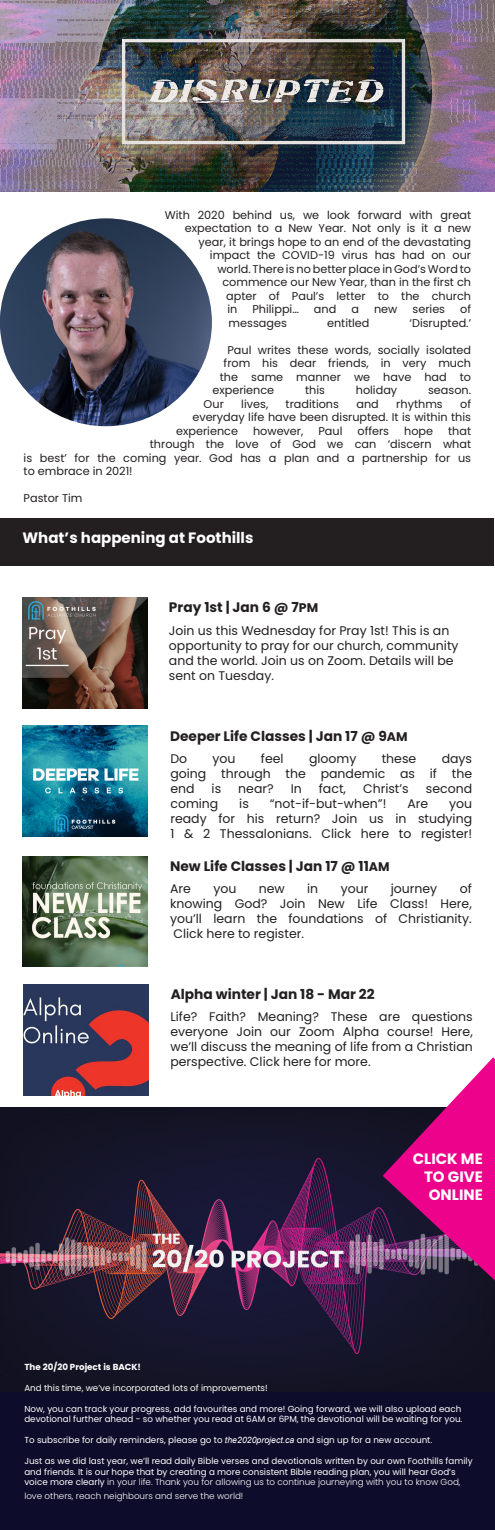
<style>
.page{position:relative;width:495px;height:1530px;background:#fff}
.page>*{position:absolute;margin:0;border:0;box-sizing:border-box;transform-origin:0 0}
.t1{font:700 15px/18px "Poppins";color:#fff;text-align:right}
.t2{font:700 13.75px "Poppins";color:#231f20}
.t3{font:12.5px/15px "Poppins";color:#231f20}
.t4{font:11.25px/13.5px "Poppins";color:#231f20;text-align:right}
.t5{font:8.75px/10.5px "Poppins";color:#fff}
.t6{font:300 8.75px "Poppins";color:#fff}
.t7{font:700 8.75px "Poppins";color:#fff}
.s1{font-size:12.5px}
.s2{font-family:"Arial";font-style:italic}
.s3{font-weight:300}
</style>
<div class="page">
<img style="left:0;top:0;width:495px;height:192px">
<img style="left:0;top:1108px;width:495px;height:284px">
<div style="left:0;top:1392px;width:495px;height:138px;background:#0d0d2b"></div>
<img style="left:0;top:218px;width:212px;height:208px">
<div style="left:1px;top:519px;width:493px;height:47px;background:#231f20"></div>
<img style="left:24px;top:985px;width:125px;height:110px">
<img style="left:23px;top:726px;width:125px;height:111px">
<img style="left:22px;top:856px;width:126px;height:111px">
<img style="left:22px;top:598px;width:126px;height:110px">
<svg style="left:383px;top:1057px;width:112px;height:224px"></svg>
<p class="t4" style="left:165px;top:208px;width:308px">With 2020 behind us, we look forward with great</p>
<p class="t4" style="left:185px;top:222px;width:288px">expectation to a New Year. Not only is it a new year, it brings hope to an end of the devastating</p>
<p class="t4" style="left:210px;top:249px;width:263px">impact the COVID-19 virus has had on our world. There is no better place in God’s Word to commence our New Year, than in the first ch</p>
<p class="t4" style="left:226px;top:289px;width:247px;text-align:left">apter of Paul’s letter to the church in</p>
<p class="t4" style="left:252px;top:303px;width:48px">Philippi…</p>
<p class="t4" style="left:314px;top:303px;width:24px">and</p>
<p class="t4" style="left:351px;top:303px;width:9px">a</p>
<p class="t4" style="left:374px;top:303px;width:25px">new</p>
<p class="t4" style="left:413px;top:303px;width:34px">series</p>
<p class="t4" style="left:460px;top:303px;width:12px">of</p>
<p class="t4" style="left:229px;top:316px;width:60px">messages</p>
<p class="t4" style="left:327px;top:316px;width:44px">entitled</p>
<p class="t4" style="left:410px;top:316px;width:63px">‘Disrupted.’</p>
<p class="t4" style="left:227px;top:343px;width:245px">Paul writes these words, socially isolated</p>
<p class="t4" style="left:220px;top:357px;width:253px;text-align:center">from his dear friends, in very much the same manner we have had to</p>
<p class="t4" style="left:212px;top:384px;width:63px">experience</p>
<p class="t4" style="left:305px;top:384px;width:21px">this</p>
<p class="t4" style="left:356px;top:384px;width:43px">holiday</p>
<p class="t4" style="left:428px;top:384px;width:45px">season.</p>
<p class="t4" style="left:204px;top:397px;width:22px">Our</p>
<p class="t4" style="left:241px;top:397px;width:28px">lives,</p>
<p class="t4" style="left:286px;top:397px;width:55px">traditions</p>
<p class="t4" style="left:356px;top:397px;width:24px">and</p>
<p class="t4" style="left:396px;top:397px;width:48px">rhythms</p>
<p class="t4" style="left:460px;top:397px;width:12px">of</p>
<p class="t4" style="left:192px;top:411px;width:280px">everyday life have been disrupted. It is within this</p>
<p class="t4" style="left:176px;top:424px;width:63px">experience</p>
<p class="t4" style="left:253px;top:424px;width:52px">however,</p>
<p class="t4" style="left:318px;top:424px;width:26px">Paul</p>
<p class="t4" style="left:357px;top:424px;width:33px">offers</p>
<p class="t4" style="left:404px;top:424px;width:30px">hope</p>
<p class="t4" style="left:24px;top:424px;width:449px">that<br>through the love of God we can ‘discern what<br>is best’ for the coming year. God has a plan and a partnership for us</p>
<p class="t4" style="left:24px;top:465px;width:111px">to embrace in 2021!</p>
<p class="t4" style="left:24px;top:492px;width:60px">Pastor Tim</p>
<p class="t1" style="left:22px;top:529px;width:232px">What’s happening at Foothills</p>
<p class="t2" style="left:169px;top:599px;width:151px">Pray 1st | Jan 6 @ 7<span class="s1">PM</span></p>
<p class="t3" style="left:169px;top:623px;width:291px">Join us this Wednesday for Pray 1st! This is an opportunity to pray for our church, community and the world. Join us on Zoom. Details will be sent on Tuesday.</p>
<p class="t2" style="left:170px;top:728px;width:239px">Deeper Life Classes | Jan 17 @ 9<span class="s1">AM</span></p>
<p class="t3" style="left:170px;top:751px;width:18px">Do</p>
<p class="t3" style="left:213px;top:751px;width:25px">you</p>
<p class="t3" style="left:261px;top:751px;width:24px">feel</p>
<p class="t3" style="left:309px;top:751px;width:49px">gloomy</p>
<p class="t3" style="left:382px;top:751px;width:36px">these</p>
<p class="t3" style="left:442px;top:751px;width:32px">days</p>
<p class="t3" style="left:170px;top:766px;width:303px">going through the pandemic as if the end</p>
<p class="t3" style="left:212px;top:781px;width:11px">is</p>
<p class="t3" style="left:238px;top:781px;width:37px">near?</p>
<p class="t3" style="left:291px;top:781px;width:13px">In</p>
<p class="t3" style="left:319px;top:781px;width:29px">fact,</p>
<p class="t3" style="left:363px;top:781px;width:47px">Christ’s</p>
<p class="t3" style="left:426px;top:781px;width:48px">second</p>
<p class="t3" style="left:170px;top:796px;width:49px">coming</p>
<p class="t3" style="left:239px;top:796px;width:11px">is</p>
<p class="t3" style="left:270px;top:796px;width:118px">“not-if-but-when”!</p>
<p class="t3" style="left:407px;top:796px;width:22px">Are</p>
<p class="t3" style="left:170px;top:796px;width:303px;text-align:right">you<br>ready for his return? Join us in studying</p>
<p class="t3" style="left:170px;top:826px;width:303px">1 &amp; 2 Thessalonians. Click here to register!</p>
<p class="t2" style="left:170px;top:858px;width:221px">New Life Classes | Jan 17 @ 11<span class="s1">AM</span></p>
<p class="t3" style="left:170px;top:881px;width:22px">Are</p>
<p class="t3" style="left:213px;top:881px;width:25px">you</p>
<p class="t3" style="left:259px;top:881px;width:28px">new</p>
<p class="t3" style="left:307px;top:881px;width:13px">in</p>
<p class="t3" style="left:341px;top:881px;width:29px">your</p>
<p class="t3" style="left:391px;top:881px;width:48px">journey</p>
<p class="t3" style="left:460px;top:881px;width:14px">of</p>
<p class="t3" style="left:170px;top:896px;width:303px">knowing God? Join New Life Class! Here, you’ll learn the foundations of Christianity.</p>
<p class="t3" style="left:173px;top:926px;width:132px">Click here to register.</p>
<p class="t2" style="left:171px;top:986px;width:205px">Alpha winter | Jan 18 - Mar 22</p>
<p class="t3" style="left:170px;top:1010px;width:304px">Life? Faith? Meaning? These are questions</p>
<p class="t3" style="left:170px;top:1025px;width:304px">everyone Join our Zoom Alpha course! Here, we’ll discuss the meaning of life from a Christian</p>
<p class="t3" style="left:170px;top:1055px;width:202px">perspective. Click here for more.</p>
<p class="t1" style="left:413px;top:1150px;width:71px">CLICK ME<br>TO GIVE<br>ONLINE</p>
<p class="t7" style="left:24px;top:1361px;width:118px">The 20/20 Project is BACK!</p>
<p class="t5" style="left:24px;top:1382px;width:245px">And this time, we’ve incorporated lots of improvements!</p>
<p class="t5" style="left:24px;top:1403px;width:440px">Now, you can track your progress, add favourites and more! Going forward, we will also upload each devotional further ahead - so whether you read at 6AM or 6PM, the devotional will be waiting for you.</p>
<p class="t5" style="left:24px;top:1435px;width:409px">To subscribe for daily reminders, please go to <span class="s2">the2020project.ca</span> and sign up for a new account.</p>
<p class="t5" style="left:24px;top:1456px;width:450px">Just as we did last year, we’ll read daily Bible verses and devotionals written by our own Foothills family and friends. It is our hope that by creating a more consistent Bible reading plan, you will hear God’s voice more clearly <span class="s3">in your life. Thank you for allowing us to continue journeying with you to know God,</span></p>
<p class="t6" style="left:24px;top:1490px;width:221px">love others, reach neighbours and serve the world!</p>
</div>
